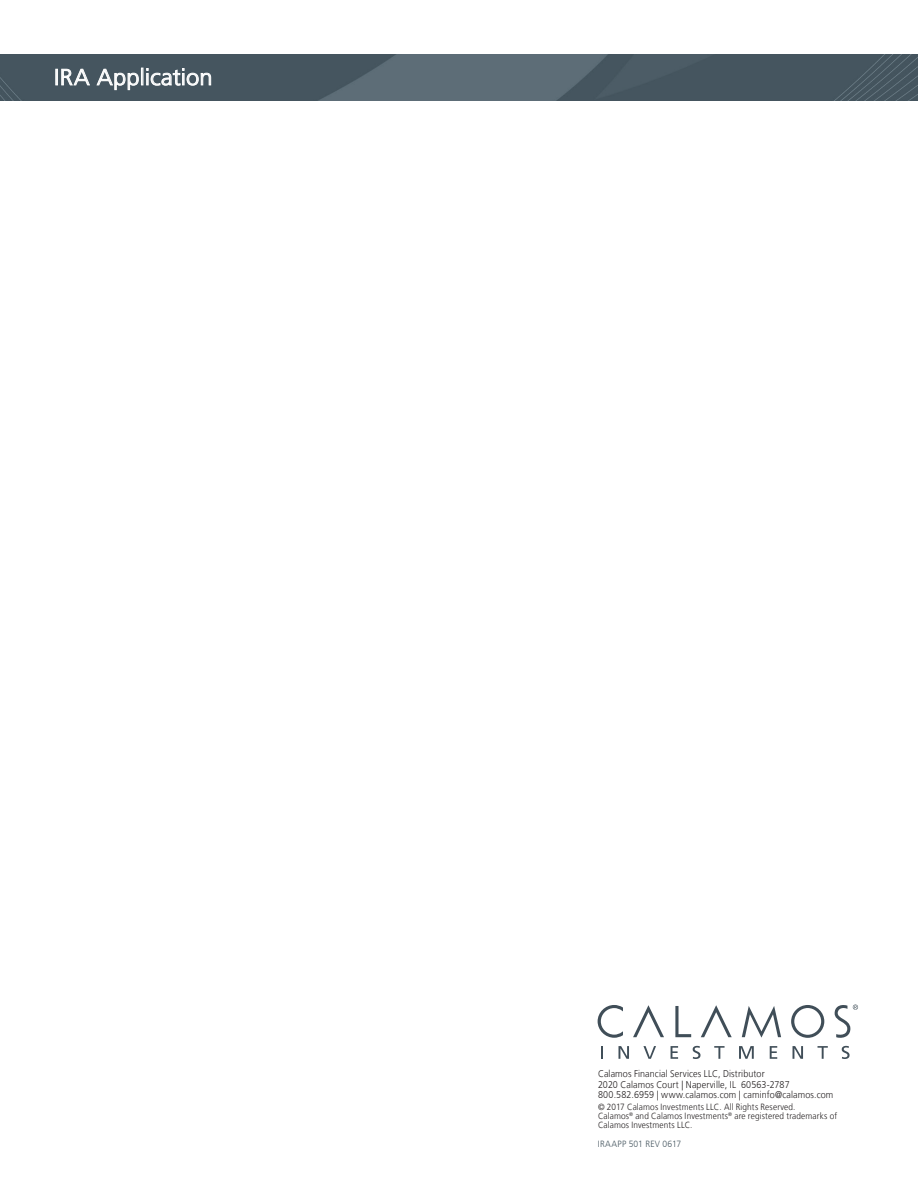
<style>
.page{position:relative;width:918px;height:1188px;background:#fff}
.page>*{position:absolute;margin:0;border:0;box-sizing:border-box;transform-origin:0 0}
.t1{font:300 22.5px "Frutiger LT";letter-spacing:.005em;color:#fff;scale:1.05 1}
.t2{font:300 9.75px/10.5px "Frutiger LT";letter-spacing:.015em;color:#231f20;scale:.92 1}
.t3{font:300 9px/9px "Frutiger LT";letter-spacing:.015em;color:#231f20;scale:.92 1}
.t4{font:300 9px "Frutiger LT";letter-spacing:.03em;color:#45555f;scale:.95 1}
</style>
<div class="page">
<img style="left:0;top:54px;width:918px;height:47px">
<svg style="left:675px;top:1006px;width:16px;height:31px"></svg>
<svg style="left:742px;top:1006px;width:39px;height:32px"></svg>
<svg style="left:791px;top:1005px;width:33px;height:33px"></svg>
<svg style="left:633px;top:1005px;width:31px;height:32px"></svg>
<svg style="left:701px;top:1005px;width:31px;height:32px"></svg>
<svg style="left:598px;top:1005px;width:25px;height:33px"></svg>
<svg style="left:835px;top:1005px;width:23px;height:33px"></svg>
<svg style="left:601px;top:1046px;width:2px;height:13px"></svg>
<svg style="left:619px;top:1046px;width:10px;height:13px"></svg>
<svg style="left:643px;top:1046px;width:13px;height:13px"></svg>
<svg style="left:671px;top:1046px;width:7px;height:13px"></svg>
<svg style="left:693px;top:1046px;width:7px;height:13px"></svg>
<svg style="left:714px;top:1046px;width:11px;height:13px"></svg>
<svg style="left:739px;top:1046px;width:15px;height:13px"></svg>
<svg style="left:770px;top:1046px;width:7px;height:13px"></svg>
<svg style="left:793px;top:1046px;width:10px;height:13px"></svg>
<svg style="left:818px;top:1046px;width:10px;height:13px"></svg>
<svg style="left:842px;top:1046px;width:8px;height:13px"></svg>
<svg style="left:56px;top:69px;width:34px;height:16px"></svg>
<svg style="left:97px;top:68px;width:114px;height:22px"></svg>
<h1 class="t1" style="left:54px;top:64px;width:152px">IRA Application</h1>
<p class="t2" style="left:598px;top:1069px;width:257px">Calamos Financial Services LLC, Distributor<br>2020 Calamos Court | Naperville, IL 60563-2787<br>800.582.6959 | www.calamos.com | caminfo@calamos.com</p>
<p class="t3" style="left:598px;top:1103px;width:261px">© 2017 Calamos Investments LLC. All Rights Reserved.<br>Calamos<sup>®</sup> and Calamos Investments<sup>®</sup> are registered trademarks of<br>Calamos Investments LLC.</p>
<p class="t4" style="left:598px;top:1139px;width:89px">IRAAPP 501 REV 0617</p>
</div>
